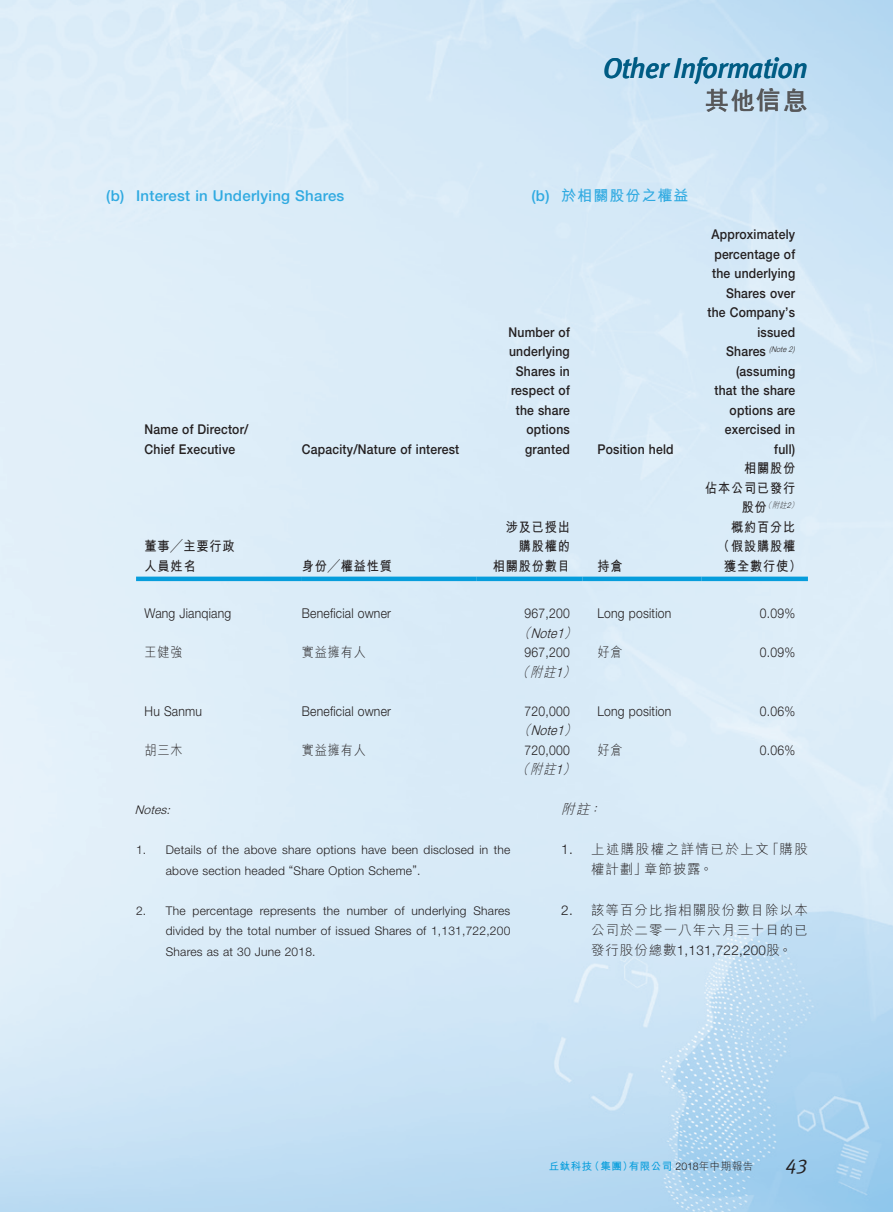
<style>
.page{position:relative;width:893px;height:1212px;background:#fff}
.page>*{position:absolute;margin:0;border:0;box-sizing:border-box;transform-origin:0 0}
.t1{font:italic 500 28.5px "Meta Pro";letter-spacing:-.04em;color:#005c84}
.t2{font:700 26.25px "C Hei 2 HK";color:#57585a}
.t3{font:italic 20.25px "Meta Pro";color:#231f20}
.C_Heading_2{font:500 15px "Helvetica Neue LT Std";letter-spacing:.02em;color:#30aae1}
.C_Heading_2-2{font:700 15px "M Hei HK";letter-spacing:.07em;color:#30aae1}
.Body_Text{font:500 13.5px/19.5px "Helvetica Neue LT Std";letter-spacing:.02em;color:#231f20;text-align:right;scale:.9 1}
.Body_Text-2{font:300 13.5px/19.5px "Helvetica Neue LT Std";letter-spacing:.02em;color:#231f20;text-align:center;scale:.9 1}
.Body_Text-3{font:700 13.5px "M Hei HK";letter-spacing:.07em;color:#231f20;scale:.9 1}
.C_Notes{font:300 13.5px/20.2px "M Hei HK";letter-spacing:.075em;color:#231f20;text-align:justify}
.C_Notes-2{font:300 13.5px/20.2px "M Hei HK";letter-spacing:.105em;color:#231f20}
.Body_Text-4{font:300 13.5px "M Hei HK";letter-spacing:.07em;color:#231f20;scale:.9 1}
.Body_Text-5{font:italic 300 13.5px "M Hei HK";color:#231f20;scale:.9 1}
.C_Notes-3{font:italic 300 13.5px "M Hei HK";color:#231f20}
.Notes{font:300 12px/20.2px "Helvetica Neue LT Std";letter-spacing:.02em;color:#231f20}
.Notes-2{font:italic 300 12px "Helvetica Neue LT Std";color:#231f20}
.t4{font:700 10.5px "M Hei HK";letter-spacing:.05em;color:#069ddc}
.Body_Text-6{font:italic 300 7.8px "Helvetica Neue LT Std";color:#231f20;scale:.9 1}
.Body_Text-7{font:italic 300 7.8px "M Hei HK";color:#231f20;scale:.9 1}
.s1{font-family:"Helvetica Neue LT Std";font-weight:500}
.s2{font-weight:500;font-style:normal;font-size:13.5px}
.s3{font-weight:700;font-style:normal;font-size:13.5px}
.s4{font-family:"Helvetica Neue LT Std"}
.s5{font-family:"M Hei HK";font-style:italic}
.s6{font-style:italic}
.s7{font-family:"Helvetica Neue LT Std";font-weight:300;color:#231f20}
.s8{font-weight:300;color:#231f20}
</style>
<div class="page">
<img style="left:0;top:0;width:893px;height:1212px">
<hr style="left:136px;top:577px;width:166px;height:4px;background:#069ddc">
<hr style="left:302px;top:577px;width:174px;height:4px;background:#069ddc">
<hr style="left:476px;top:577px;width:107px;height:4px;background:#069ddc">
<hr style="left:583px;top:577px;width:119px;height:4px;background:#069ddc">
<hr style="left:702px;top:577px;width:106px;height:4px;background:#069ddc">
<p class="C_Heading_2" style="left:106px;top:186px;width:240px">(b) Interest in Underlying Shares</p>
<p class="Body_Text" style="left:145px;top:420px;width:117px">Name of Director/</p>
<p class="Body_Text" style="left:145px;top:439px;width:102px">Chief Executive</p>
<p class="Body_Text" style="left:302px;top:439px;width:176px">Capacity/Nature of interest</p>
<p class="Body_Text-3" style="left:145px;top:537px;width:102px">董事╱主要行政</p>
<p class="Body_Text-3" style="left:145px;top:556px;width:58px">人員姓名</p>
<p class="Body_Text-3" style="left:302px;top:556px;width:102px">身份╱權益性質</p>
<h1 class="t1" style="left:603px;top:50px;width:207px">Other Information</h1>
<h2 class="t2" style="left:703px;top:87px;width:106px">其他信息</h2>
<p class="C_Heading_2-2" style="left:531px;top:184px;width:158px"><span class="s1">(b)</span> 於相關股份之權益</p>
<p class="Body_Text" style="left:509px;top:322px;width:70px">Number of</p>
<p class="Body_Text" style="left:509px;top:342px;width:69px">underlying</p>
<p class="Body_Text" style="left:516px;top:361px;width:62px">Shares in</p>
<p class="Body_Text" style="left:511px;top:381px;width:67px">respect of</p>
<p class="Body_Text" style="left:516px;top:400px;width:62px">the share</p>
<p class="Body_Text" style="left:526px;top:420px;width:50px">options</p>
<p class="Body_Text" style="left:525px;top:439px;width:51px">granted</p>
<p class="Body_Text" style="left:597px;top:439px;width:86px">Position held</p>
<p class="Body_Text-3" style="left:506px;top:517px;width:73px">涉及已授出</p>
<p class="Body_Text-3" style="left:519px;top:537px;width:58px">購股權的</p>
<p class="Body_Text-3" style="left:493px;top:556px;width:87px">相關股份數目</p>
<p class="Body_Text-3" style="left:597px;top:556px;width:29px">持倉</p>
<p class="Body_Text" style="left:707px;top:225px;width:99px">Approximately percentage of the underlying<br>Shares over the Company’s issued</p>
<p class="Body_Text-6" style="left:726px;top:344px;width:78px"><span class="s2">S h a r e s</span> (Note2)</p>
<p class="Body_Text" style="left:714px;top:361px;width:91px">(assuming that the share options are exercised in full)</p>
<p class="Body_Text-3" style="left:744px;top:459px;width:58px">相關股份</p>
<p class="Body_Text-3" style="left:705px;top:478px;width:102px">佔本公司已發行</p>
<p class="Body_Text-7" style="left:742px;top:501px;width:66px"><span class="s3">股份</span>（附註<span class="s4">2</span>）</p>
<p class="Body_Text-3" style="left:731px;top:517px;width:73px">概約百分比</p>
<p class="Body_Text-3" style="left:717px;top:537px;width:88px">（假設購股權</p>
<p class="Body_Text-3" style="left:724px;top:556px;width:87px">獲全數行使）</p>
<p class="Body_Text-2" style="left:145px;top:603px;width:98px">Wang Jianqiang</p>
<p class="Body_Text-2" style="left:302px;top:603px;width:101px">Beneficial owner</p>
<p class="Body_Text-2" style="left:518px;top:603px;width:69px">967,200<span class="s5">（</span><span class="s6">Note1</span><span class="s5">）</span></p>
<p class="Body_Text-2" style="left:597px;top:603px;width:84px">Long position</p>
<p class="Body_Text-2" style="left:760px;top:603px;width:41px">0.09%</p>
<p class="Body_Text-4" style="left:145px;top:645px;width:44px">王健強</p>
<p class="Body_Text-4" style="left:302px;top:645px;width:73px">實益擁有人</p>
<p class="Body_Text-2" style="left:525px;top:642px;width:52px">967,200</p>
<p class="Body_Text-5" style="left:516px;top:665px;width:70px">（附註<span class="s4">1</span>）</p>
<p class="Body_Text-4" style="left:597px;top:645px;width:29px">好倉</p>
<p class="Body_Text-2" style="left:760px;top:642px;width:41px">0.09%</p>
<p class="Body_Text-2" style="left:145px;top:701px;width:65px">Hu Sanmu</p>
<p class="Body_Text-2" style="left:302px;top:701px;width:101px">Beneficial owner</p>
<p class="Body_Text-2" style="left:518px;top:701px;width:69px">720,000<span class="s5">（</span><span class="s6">Note1</span><span class="s5">）</span></p>
<p class="Body_Text-2" style="left:597px;top:701px;width:84px">Long position</p>
<p class="Body_Text-2" style="left:760px;top:701px;width:41px">0.06%</p>
<p class="Body_Text-4" style="left:145px;top:743px;width:44px">胡三木</p>
<p class="Body_Text-4" style="left:302px;top:743px;width:73px">實益擁有人</p>
<p class="Body_Text-2" style="left:525px;top:740px;width:52px">720,000</p>
<p class="Body_Text-5" style="left:516px;top:762px;width:70px">（附註<span class="s4">1</span>）</p>
<p class="Body_Text-4" style="left:597px;top:743px;width:29px">好倉</p>
<p class="Body_Text-2" style="left:760px;top:740px;width:41px">0.06%</p>
<p class="Notes-2" style="left:135px;top:802px;width:40px">Notes:</p>
<p class="Notes" style="left:166px;top:840px;width:346px;text-indent:-30px">1. Details of the above share options have been disclosed in the above section headed “Share Option Scheme”.</p>
<p class="Notes" style="left:166px;top:900px;width:346px;text-align:justify;text-indent:-30px">2. The percentage represents the number of underlying Shares divided by the total number of issued Shares of 1,131,722,200<br>Shares as at 30 June 2018.</p>
<p class="C_Notes-3" style="left:561px;top:802px;width:45px">附註：</p>
<p class="C_Notes-2" style="left:591px;top:839px;width:218px;text-indent:-30px"><span class="s4">1.</span> 上述購股權之詳情已於上文「購股權計劃」章節披露。</p>
<p class="C_Notes" style="left:591px;top:899px;width:218px;text-indent:-30px"><span class="s4">2.</span> 該等百分比指相關股份數目除以本公司於二零一八年六月三十日的已發行股份總數<span class="s4">1,131,722,200</span>股。</p>
<p class="t4" style="left:549px;top:1158px;width:206px">丘鈦科技（集團）有限公司 <span class="s7">2018</span><span class="s8">年中期報告</span></p>
<h3 class="t3" style="left:786px;top:1150px;width:23px">43</h3>
</div>
